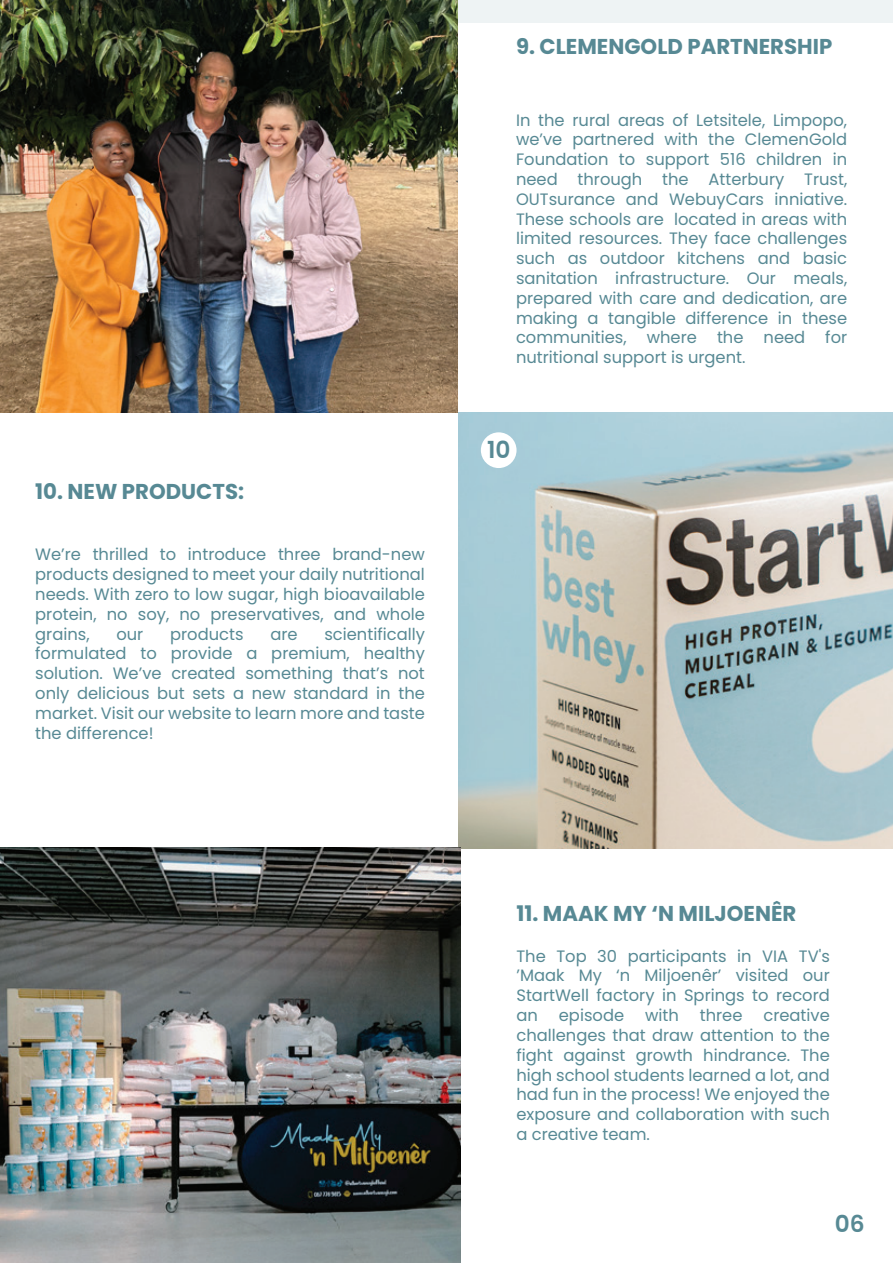
<style>
.page{position:relative;width:893px;height:1263px;background:#fff}
.page>*{position:absolute;margin:0;border:0;box-sizing:border-box;transform-origin:0 0}
.t1{font:600 23.55px "Poppins";color:#578994}
.t2{font:600 23.25px "Poppins";color:#578994}
.t3{font:700 21.45px "Poppins";color:#578994}
.t4{font:16.5px/19.8px "Poppins";color:#578994;text-align:justify}
</style>
<div class="page">
<div style="left:448px;top:0;width:445px;height:23px;background:#eef3f4"></div>
<img style="left:458px;top:412px;width:435px;height:436px">
<div style="left:481px;top:432px;width:36px;height:36px;background:#fff;border-radius:50%"></div>
<img style="left:0;top:848px;width:461px;height:415px">
<img style="left:0;top:0;width:458px;height:412px">
<h3 class="t3" style="left:35px;top:479px;width:210px">10. NEW PRODUCTS:</h3>
<p class="t4" style="left:35px;top:545px;width:391px">We’re thrilled to introduce three brand-new products designed to meet your daily nutritional needs. With zero to low sugar, high bioavailable protein, no soy, no preservatives, and whole grains,</p>
<p class="t4" style="left:35px;top:624px;width:391px;text-indent:289px">scientifically formulated to provide a premium, healthy solution. We’ve created something that’s not only delicious but sets a new standard in the market. Visit our website to learn more and taste the difference!</p>
<p class="t4" style="left:116px;top:624px;width:28px">our</p>
<p class="t4" style="left:170px;top:624px;width:75px">products</p>
<p class="t4" style="left:270px;top:624px;width:29px">are</p>
<h3 class="t3" style="left:516px;top:34px;width:318px">9. CLEMENGOLD PARTNERSHIP</h3>
<p class="t4" style="left:516px;top:110px;width:333px">In the rural areas of Letsitele, Limpopo, we’ve partnered with the ClemenGold Foundation to support 516 children in need through the Atterbury Trust, OUTsurance and WebuyCars inniative.<br>These schools are located in areas with limited resources. They face challenges such as outdoor kitchens and basic sanitation infrastructure. Our meals, prepared with care and dedication, are making a tangible difference in these communities, where the need for nutritional support is urgent.</p>
<h1 class="t1" style="left:487px;top:436px;width:25px">10</h1>
<h3 class="t3" style="left:516px;top:901px;width:281px">11. MAAK MY ‘N MILJOENÊR</h3>
<p class="t4" style="left:516px;top:946px;width:315px">The Top 30 participants in VIA TV's ’Maak My ‘n Miljoenêr’ visited our StartWell factory in Springs to record an</p>
<p class="t4" style="left:516px;top:1005px;width:315px;text-indent:247px">creative challenges that draw attention to the fight against growth hindrance. The high school students learned a lot, and had fun in the process! We enjoyed the exposure and collaboration with such a creative team.</p>
<p class="t4" style="left:559px;top:1005px;width:67px">episode</p>
<p class="t4" style="left:645px;top:1005px;width:35px">with</p>
<p class="t4" style="left:700px;top:1005px;width:44px">three</p>
<h2 class="t2" style="left:835px;top:1210px;width:31px">06</h2>
</div>
